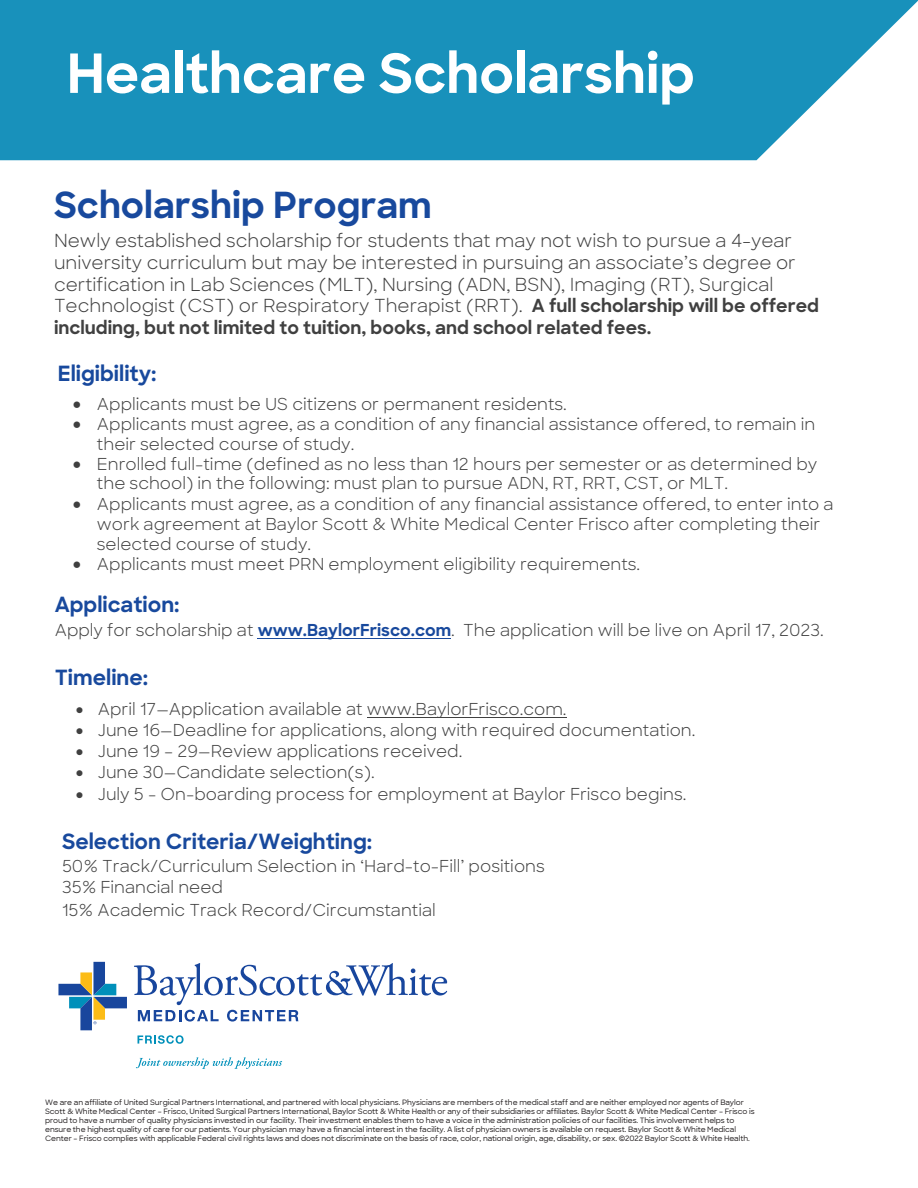
<style>
.page{position:relative;width:918px;height:1188px;background:#fff}
.page>*{position:absolute;margin:0;border:0;box-sizing:border-box;transform-origin:0 0}
.t1{font:700 54px "Sharp Sans";color:#fff}
.t2{font:700 36px "Sharp Sans";color:#18499d}
.t3{font:700 21px "Sharp Sans";color:#18499d}
.t4{font:18px/21.6px "Sharp Sans";color:#404040}
.t5{font:16.5px/19.5px "Sharp Sans";color:#404040}
.t6{font:500 7.5px/9px "Sharp Sans";letter-spacing:-.01em;color:#231f20}
.s1{font-weight:700}
.s2{font-weight:700;color:#18499d}
</style>
<div class="page">
<svg style="left:134px;top:963px;width:313px;height:59px"></svg>
<svg style="left:138px;top:1035px;width:46px;height:9px"></svg>
<svg style="left:58px;top:962px;width:69px;height:68px"></svg>
<svg style="left:136px;top:1057px;width:146px;height:12px"></svg>
<svg style="left:0;top:0;width:918px;height:160px;background:#2a99c0"></svg>
<hr style="left:258px;top:638px;width:193px;height:1px;background:#18499d">
<hr style="left:367px;top:717px;width:200px;height:1px;background:#404040">
<h1 class="t1" style="left:67px;top:33px;width:630px">Healthcare Scholarship</h1>
<h2 class="t2" style="left:54px;top:179px;width:379px">Scholarship Program</h2>
<p class="t4" style="left:54px;top:229px;width:767px">Newly established scholarship for students that may not wish to pursue a 4-year university curriculum but may be interested in pursuing an associate’s degree or certification in Lab Sciences (MLT), Nursing (ADN, BSN), Imaging (RT), Surgical Technologist (CST) or Respiratory Therapist (RRT). <span class="s1">A full scholarship will be offered including, but not limited to tuition, books, and school related fees.</span></p>
<p class="t3" style="left:58px;top:358px;width:100px">Eligibility:</p>
<p class="t5" style="left:73px;top:393px;width:496px">• Applicants must be US citizens or permanent residents.</p>
<p class="t5" style="left:97px;top:414px;width:720px;text-indent:-24px">• Applicants must agree, as a condition of any financial assistance offered, to remain in their selected course of study.</p>
<p class="t5" style="left:97px;top:453px;width:722px;text-indent:-24px">• Enrolled full-time (defined as no less than 12 hours per semester or as determined by the school) in the following: must plan to pursue ADN, RT, RRT, CST, or MLT.</p>
<p class="t5" style="left:97px;top:493px;width:738px;line-height:20px;text-indent:-24px">• Applicants must agree, as a condition of any financial assistance offered, to enter into a work agreement at Baylor Scott &amp; White Medical Center Frisco after completing their selected course of study.</p>
<p class="t5" style="left:73px;top:553px;width:569px">• Applicants must meet PRN employment eligibility requirements.</p>
<p class="t3" style="left:55px;top:589px;width:126px">Application:</p>
<p class="t5" style="left:55px;top:620px;width:771px">Apply for scholarship at <span class="s2">www.BaylorFrisco.com</span>. The application will be live on April 17, 2023.</p>
<p class="t3" style="left:55px;top:661px;width:95px">Timeline:</p>
<p class="t5" style="left:76px;top:698px;width:492px">• April 17—Application available at www.BaylorFrisco.com.</p>
<p class="t5" style="left:76px;top:719px;width:621px">• June 16—Deadline for applications, along with required documentation.</p>
<p class="t5" style="left:76px;top:740px;width:388px">• June 19 – 29—Review applications received.</p>
<p class="t5" style="left:76px;top:762px;width:300px">• June 30—Candidate selection(s).</p>
<p class="t5" style="left:76px;top:783px;width:612px">• July 5 - On-boarding process for employment at Baylor Frisco begins.</p>
<p class="t3" style="left:62px;top:826px;width:312px">Selection Criteria/Weighting:</p>
<p class="t5" style="left:62px;top:855px;width:484px;line-height:21.8px">50% Track/Curriculum Selection in ‘Hard-to-Fill’ positions<br>35% Financial need<br>15% Academic Track Record/Circumstantial</p>
<p class="t6" style="left:45px;top:1097px;width:711px">We are an affiliate of United Surgical Partners International, and partnered with local physicians. Physicians are members of the medical staff and are neither employed nor agents of Baylor Scott &amp; White Medical Center – Frisco, United Surgical Partners International, Baylor Scott &amp; White Health or any of their subsidiaries or affiliates. Baylor Scott &amp; White Medical Center – Frisco is proud to have a number of quality physicians invested in our facility. Their investment enables them to have a voice in the administration policies of our facilities. This involvement helps to ensure the highest quality of care for our patients. Your physician may have a financial interest in the facility. A list of physician owners is available on request. Baylor Scott &amp; White Medical Center – Frisco complies with applicable Federal civil rights laws and does not discriminate on the basis of race, color, national origin, age, disability, or sex. ©2022 Baylor Scott &amp; White Health.</p>
</div>
